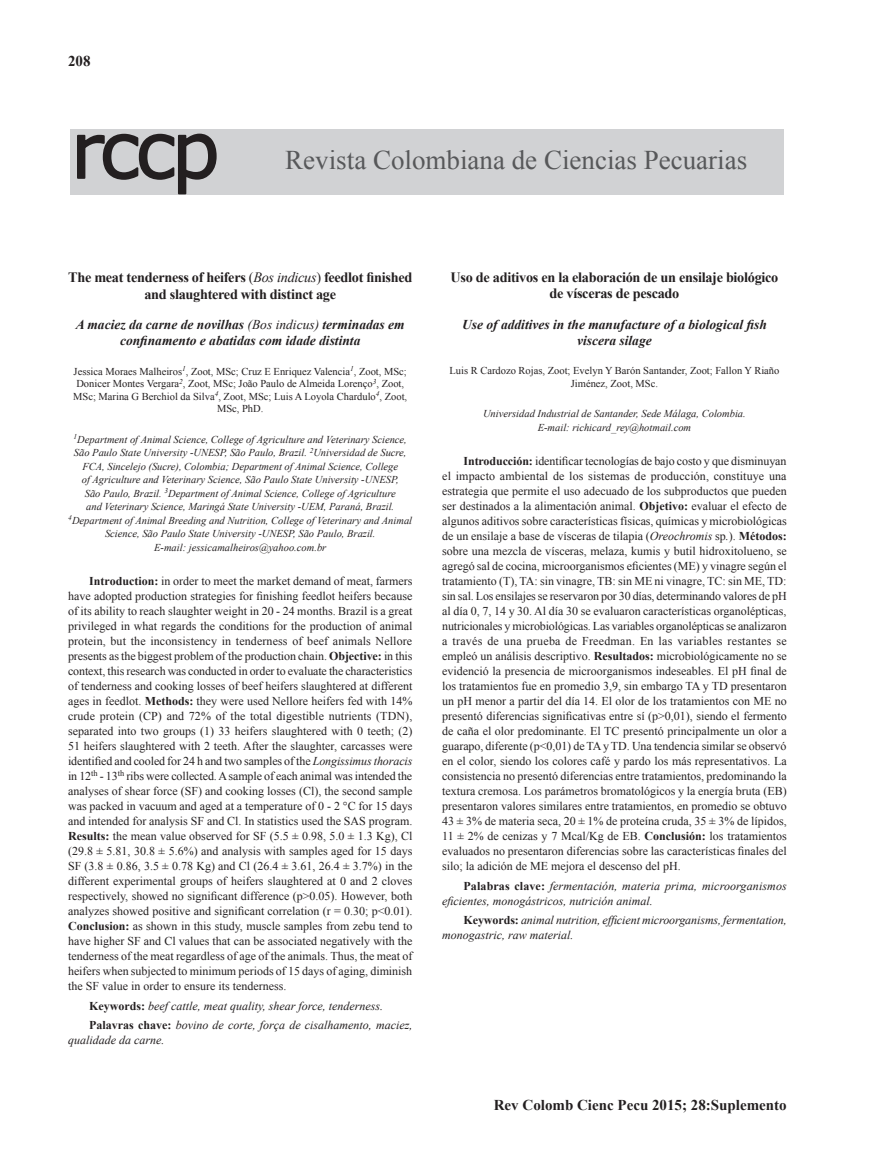
<style>
.page{position:relative;width:876px;height:1170px;background:#fff}
.page>*{position:absolute;margin:0;border:0;box-sizing:border-box;transform-origin:0 0}
.t1{font:27px "Times New Roman";color:#57585a}
.t2{font:700 15px "Times New Roman";color:#231f20}
.t3{font:700 14.25px/16.5px "Times New Roman";letter-spacing:-.02em;color:#231f20;text-align:center}
.t4{font:italic 700 13.5px/16.5px "Times New Roman";color:#231f20;text-align:center}
.t5{font:12px/15px "Times New Roman";color:#231f20;text-align:justify}
.t6{font:italic 12px/15px "Times New Roman";color:#231f20}
.t7{font:italic 10.5px/13.5px "Times New Roman";color:#231f20;text-align:center}
.t8{font:10.5px/12.6px "Times New Roman";color:#231f20;text-align:center}
.s1{font-weight:400}
.s2{font-weight:400;font-style:italic}
.s3{font-weight:700}
.s4{font-style:italic}
.s5{font-weight:700;font-style:normal}
</style>
<div class="page">
<div style="left:71px;top:129px;width:713px;height:66px;background:#d1d2d4"></div>
<svg style="left:77px;top:133px;width:140px;height:62px"></svg>
<p class="t2" style="left:68px;top:50px;width:24px">208</p>
<h1 class="t1" style="left:285px;top:141px;width:463px">Revista Colombiana de Ciencias Pecuarias</h1>
<p class="t3" style="left:68px;top:269px;width:346px">The meat tenderness of heifers <span class="s1">(</span><span class="s2">Bos indicus</span><span class="s1">)</span> feedlot finished and slaughtered with distinct age</p>
<p class="t4" style="left:76px;top:315px;width:330px">A maciez da carne de novilhas <span class="s1">(Bos indicus)</span> terminadas em confinamento e abatidas com idade distinta</p>
<p class="t8" style="left:73px;top:364px;width:335px">Jessica Moraes Malheiros<sup>1</sup>, Zoot, MSc; Cruz E Enriquez Valencia<sup>1</sup>, Zoot, MSc; Donicer Montes Vergara<sup>2</sup>, Zoot, MSc; João Paulo de Almeida Lorenço<sup>3</sup>, Zoot, MSc; Marina G Berchiol da Silva<sup>4</sup>, Zoot, MSc; Luis A Loyola Chardulo<sup>4</sup>, Zoot, MSc, PhD.</p>
<p class="t7" style="left:68px;top:432px;width:345px"><sup>1</sup>Department of Animal Science, College of Agriculture and Veterinary Science, São Paulo State University -UNESP, São Paulo, Brazil. <sup>2</sup>Universidad de Sucre, FCA, Sincelejo (Sucre), Colombia; Department of Animal Science, College<br>of Agriculture and Veterinary Science, São Paulo State University -UNESP,<br>São Paulo, Brazil. <sup>3</sup>Department of Animal Science, College of Agriculture<br>and Veterinary Science, Maringá State University -UEM, Paraná, Brazil.<br><sup>4</sup>Department of Animal Breeding and Nutrition, College of Veterinary and Animal Science, São Paulo State University -UNESP, São Paulo, Brazil.<br>E-mail: jessicamalheiros@yahoo.com.br</p>
<p class="t5" style="left:68px;top:573px;width:346px;text-indent:21px"><span class="s3">Introduction:</span> in order to meet the market demand of meat, farmers have adopted production strategies for finishing feedlot heifers because of its ability to reach slaughter weight in 20 - 24 months. Brazil is a great privileged in what regards the conditions for the production of animal protein, but the inconsistency in tenderness of beef animals Nellore presents as the biggest problem of the production chain. <span class="s3">Objective:</span> in this context, this research was conducted in order to evaluate the characteristics of tenderness and cooking losses of beef heifers slaughtered at different ages in feedlot. <span class="s3">Methods:</span> they were used Nellore heifers fed with 14% crude protein (CP) and 72% of the total digestible nutrients (TDN), separated into two groups (1) 33 heifers slaughtered with 0 teeth; (2)<br>51 heifers slaughtered with 2 teeth. After the slaughter, carcasses were identified and cooled for 24 h and two samples of the <span class="s4">Longissimus thoracis </span>in 12<sup>th</sup> - 13<sup>th</sup> ribs were collected. A sample of each animal was intended the analyses of shear force (SF) and cooking losses (Cl), the second sample was packed in vacuum and aged at a temperature of 0 - 2 °C for 15 days and intended for analysis SF and Cl. In statistics used the SAS program.<br><span class="s3">Results:</span> the mean value observed for SF (5.5 ± 0.98, 5.0 ± 1.3 Kg), Cl (29.8 ± 5.81, 30.8 ± 5.6%) and analysis with samples aged for 15 days SF (3.8 ± 0.86, 3.5 ± 0.78 Kg) and Cl (26.4 ± 3.61, 26.4 ± 3.7%) in the different experimental groups of heifers slaughtered at 0 and 2 cloves respectively, showed no significant difference (p&gt;0.05). However, both analyzes showed positive and significant correlation (r = 0.30; p&lt;0.01).<br><span class="s3">Conclusion:</span> as shown in this study, muscle samples from zebu tend to have higher SF and Cl values that can be associated negatively with the tenderness of the meat regardless of age of the animals. Thus, the meat of heifers when subjected to minimum periods of 15 days of aging, diminish the SF value in order to ensure its tenderness.</p>
<p class="t6" style="left:89px;top:995px;width:325px;line-height:19.2px"><span class="s5">Keywords:</span> beef cattle, meat quality, shear force, tenderness.<br><span class="s5">Palavras chave:</span> bovino de corte, força de cisalhamento, maciez,</p>
<p class="t6" style="left:68px;top:1032px;width:98px">qualidade da carne.</p>
<p class="t3" style="left:451px;top:268px;width:329px">Uso de aditivos en la elaboración de un ensilaje biológico de vísceras de pescado</p>
<p class="t4" style="left:462px;top:315px;width:306px">Use of additives in the manufacture of a biological fish viscera silage</p>
<p class="t8" style="left:449px;top:364px;width:331px">Luis R Cardozo Rojas, Zoot; Evelyn Y Barón Santander, Zoot; Fallon Y Riaño<br>Jiménez, Zoot, MSc.</p>
<p class="t7" style="left:483px;top:407px;width:264px">Universidad Industrial de Santander, Sede Málaga, Colombia.<br>E-mail: richicard_rey@hotmail.com</p>
<p class="t5" style="left:442px;top:453px;width:346px;text-indent:21px"><span class="s3">Introducción:</span> identificar tecnologías de bajo costo y que disminuyan el impacto ambiental de los sistemas de producción, constituye una estrategia que permite el uso adecuado de los subproductos que pueden ser destinados a la alimentación animal. <span class="s3">Objetivo:</span> evaluar el efecto de algunos aditivos sobre características físicas, químicas y microbiológicas de un ensilaje a base de vísceras de tilapia (<span class="s4">Oreochromis</span> sp<span class="s4">.</span>). <span class="s3">Métodos: </span>sobre una mezcla de vísceras, melaza, kumis y butil hidroxitolueno, se agregó sal de cocina, microorganismos eficientes (ME) y vinagre según el tratamiento (T), TA: sin vinagre, TB: sin ME ni vinagre, TC: sin ME, TD: sin sal. Los ensilajes se reservaron por 30 días, determinando valores de pH al día 0, 7, 14 y 30. Al día 30 se evaluaron características organolépticas, nutricionales y microbiológicas. Las variables organolépticas se analizaron a través de una prueba de Freedman. En las variables restantes se empleó un análisis descriptivo. <span class="s3">Resultados:</span> microbiológicamente no se evidenció la presencia de microorganismos indeseables. El pH final de los tratamientos fue en promedio 3,9, sin embargo TA y TD presentaron un pH menor a partir del día 14. El olor de los tratamientos con ME no presentó diferencias significativas entre sí (p&gt;0,01), siendo el fermento de caña el olor predominante. El TC presentó principalmente un olor a guarapo, diferente (p&lt;0,01) de TA y TD. Una tendencia similar se observó en el color, siendo los colores café y pardo los más representativos. La consistencia no presentó diferencias entre tratamientos, predominando la textura cremosa. Los parámetros bromatológicos y la energía bruta (EB) presentaron valores similares entre tratamientos, en promedio se obtuvo 43 ± 3% de materia seca, 20 ± 1% de proteína cruda, 35 ± 3% de lípidos, 11 ± 2% de cenizas y 7 Mcal/Kg de EB. <span class="s3">Conclusión:</span> los tratamientos evaluados no presentaron diferencias sobre las características finales del silo; la adición de ME mejora el descenso del pH.</p>
<p class="t6" style="left:442px;top:877px;width:346px;text-indent:21px"><span class="s5">Palabras clave:</span> fermentación, materia prima, microorganismos eficientes, monogástricos, nutrición animal.</p>
<p class="t6" style="left:442px;top:912px;width:346px;text-indent:21px"><span class="s5">Keywords:</span> animal nutrition, efficient microorganisms, fermentation, monogastric, raw material.</p>
<p class="t2" style="left:494px;top:1093px;width:294px">Rev Colomb Cienc Pecu 2015; 28:Suplemento</p>
</div>
